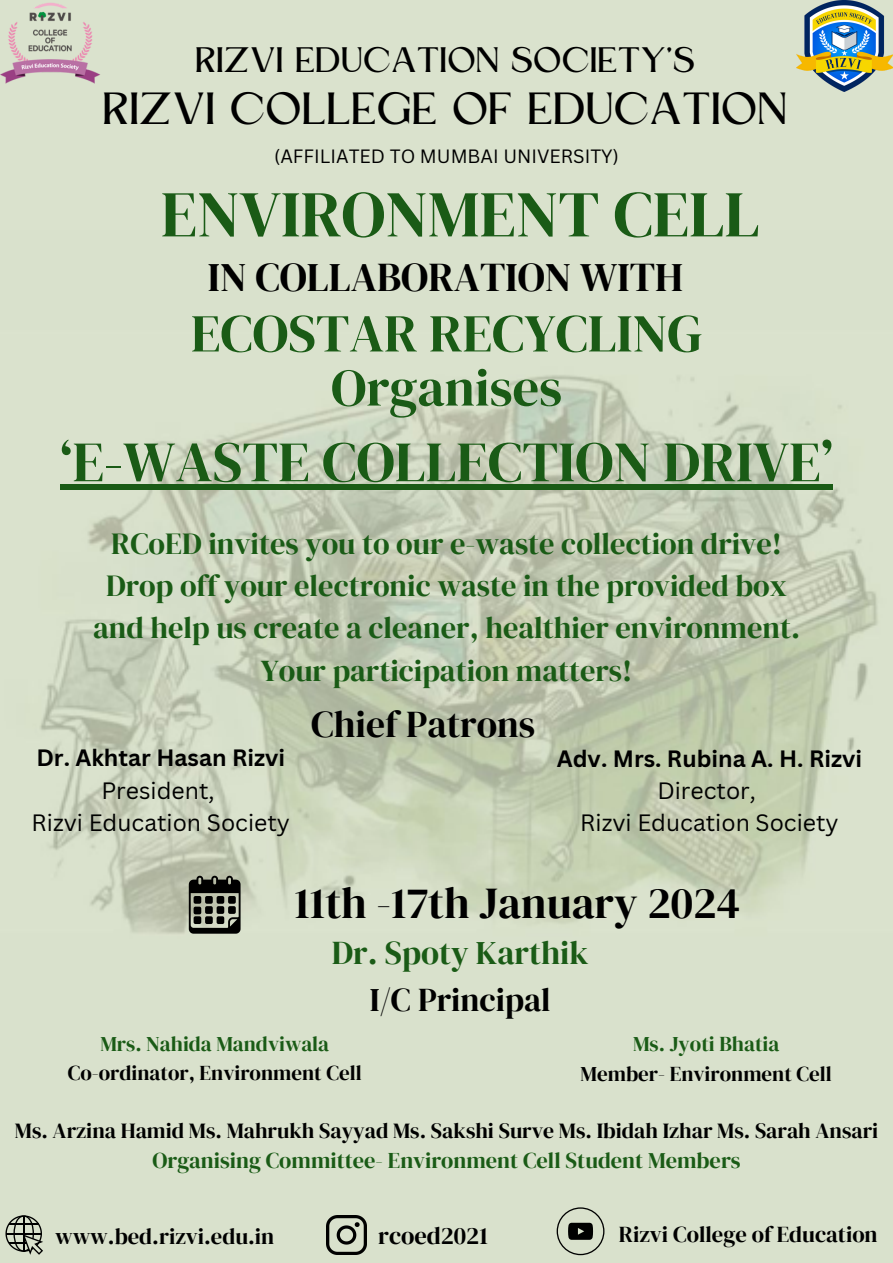
<style>
.page{position:relative;width:893px;height:1263px;background:#fff}
.page>*{position:absolute;margin:0;border:0;box-sizing:border-box;transform-origin:0 0}
.t1{font:65.25px "DM Serif Display";color:#1a5b16}
.t2{font:57px "DM Serif Display";color:#1a5b16}
.t3{font:53.25px "DM Serif Display";color:#1a5b16}
.t4{font:52.5px "DM Serif Display";color:#1a5b16}
.t5{font:44.17px "DM Serif Display";color:#000}
.t6{font:42px "Kingred Serif";color:#000}
.t7{font:40.5px "DM Serif Display";color:#000}
.t8{font:37.5px "DM Serif Display";color:#000}
.t9{font:33px "Kingred Serif";color:#000}
.t10{font:33px "DM Serif Display";color:#1a5b16}
.t11{font:33px "DM Serif Display";color:#000}
.t12{font:30.38px/42.2px "DM Serif Display";color:#1a5b16;text-align:center}
.t13{font:24.53px "DM Serif Display";color:#000}
.t14{font:23.02px "Canva Sans";color:#000}
.t15{font:700 23.02px "Canva Sans";color:#000}
.t16{font:22.58px "DM Serif Display";color:#000}
.t17{font:22.35px "DM Serif Display";color:#1a5b16}
.t18{font:21.6px "DM Serif Display";color:#000}
.t19{font:21px "DM Serif Display";color:#000}
.t20{font:21px "DM Serif Display";color:#1a5b16}
.t21{font:18.75px "Canva Sans";color:#000}
</style>
<div class="page">
<img style="left:0;top:0;width:893px;height:1263px">
<img style="left:0;top:3px;width:101px;height:81px">
<img style="left:796px;top:0;width:97px;height:91px">
<svg style="left:189px;top:876px;width:51px;height:58px;background:#4d5047"></svg>
<svg style="left:5px;top:1215px;width:38px;height:40px;background:#909688"></svg>
<img style="left:327px;top:1215px;width:39px;height:40px">
<svg style="left:556px;top:1207px;width:48px;height:48px;background:#a2a898"></svg>
<div style="left:60px;top:485px;width:773px;height:5px;background:#1a5b16"></div>
<p class="t9" style="left:196px;top:47px;width:502px">RIZVI EDUCATION SOCIETY’S</p>
<p class="t6" style="left:104px;top:93px;width:686px">RIZVI COLLEGE OF EDUCATION</p>
<p class="t21" style="left:274px;top:143px;width:346px">(AFFILIATED TO MUMBAI UNIVERSITY)</p>
<p class="t1" style="left:161px;top:169px;width:600px">ENVIRONMENT CELL</p>
<p class="t7" style="left:208px;top:249px;width:477px">IN COLLABORATION WITH</p>
<p class="t3" style="left:191px;top:296px;width:513px">ECOSTAR RECYCLING</p>
<p class="t4" style="left:331px;top:351px;width:232px">Organises</p>
<p class="t2" style="left:60px;top:422px;width:774px">‘E-WASTE COLLECTION DRIVE’</p>
<p class="t12" style="left:93px;top:522px;width:708px">RCoED invites you to our e-waste collection drive!<br>Drop off your electronic waste in the provided box and help us create a cleaner, healthier environment.<br>Your participation matters!</p>
<p class="t15" style="left:36px;top:742px;width:250px">Dr. Akhtar Hasan Rizvi</p>
<p class="t14" style="left:101px;top:774px;width:115px">President,</p>
<p class="t14" style="left:32px;top:806px;width:260px">Rizvi Education Society</p>
<p class="t8" style="left:311px;top:698px;width:226px">Chief Patrons</p>
<p class="t15" style="left:557px;top:742px;width:307px">Adv. Mrs. Rubina A. H. Rizvi</p>
<p class="t14" style="left:657px;top:774px;width:100px">Director,</p>
<p class="t14" style="left:580px;top:806px;width:260px">Rizvi Education Society</p>
<p class="t5" style="left:294px;top:872px;width:447px">11th -17th January 2024</p>
<p class="t10" style="left:332px;top:930px;width:258px">Dr. Spoty Karthik</p>
<p class="t11" style="left:370px;top:976px;width:182px">I/C Principal</p>
<p class="t20" style="left:100px;top:1029px;width:230px">Mrs. Nahida Mandviwala</p>
<p class="t19" style="left:68px;top:1058px;width:295px">Co-ordinator, Environment Cell</p>
<p class="t20" style="left:633px;top:1029px;width:148px">Ms. Jyoti Bhatia</p>
<p class="t19" style="left:580px;top:1059px;width:253px">Member- Environment Cell</p>
<p class="t18" style="left:15px;top:1115px;width:865px">Ms. Arzina Hamid Ms. Mahrukh Sayyad Ms. Sakshi Surve Ms. Ibidah Izhar Ms. Sarah Ansari</p>
<p class="t17" style="left:153px;top:1144px;width:589px">Organising Committee- Environment Cell Student Members</p>
<p class="t16" style="left:55px;top:1221px;width:221px">www.bed.rizvi.edu.in</p>
<p class="t13" style="left:378px;top:1218px;width:111px">rcoed2021</p>
<p class="t16" style="left:619px;top:1218px;width:260px">Rizvi College of Education</p>
</div>
